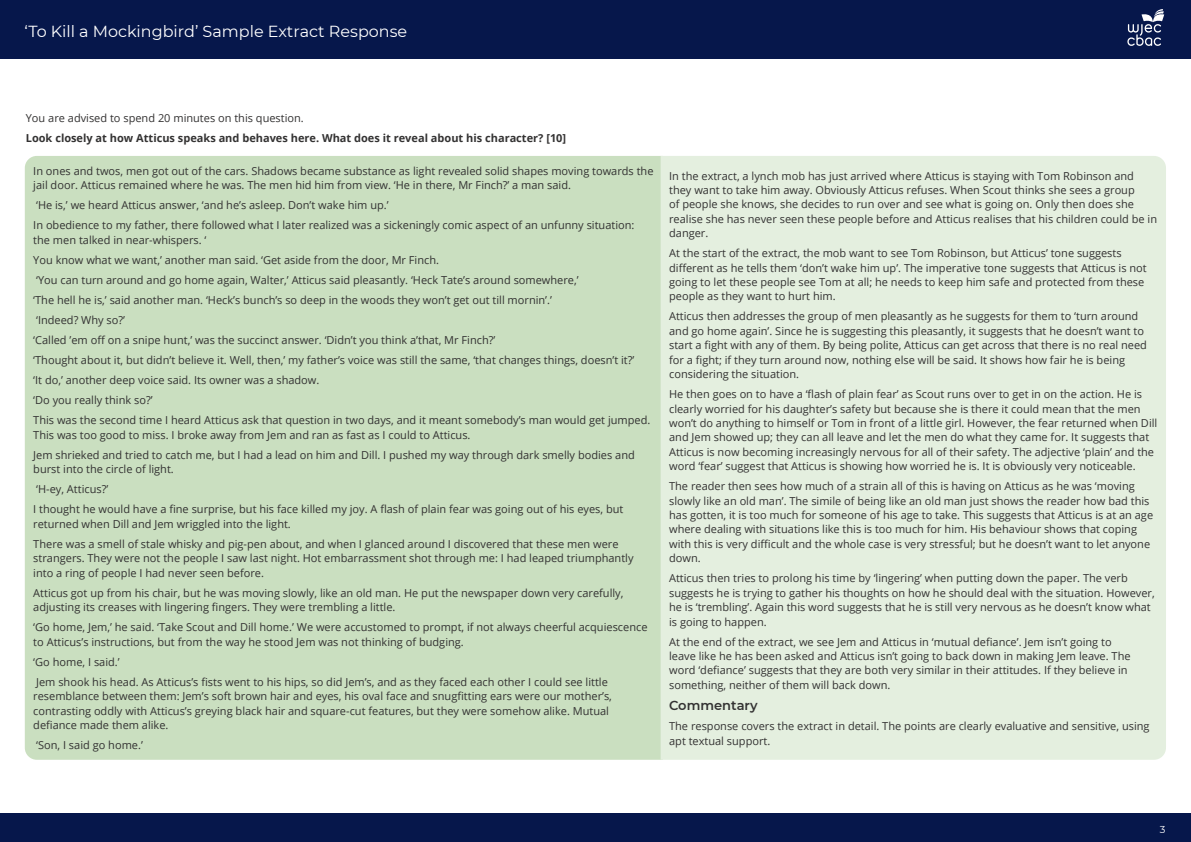
<style>
.page{position:relative;width:1191px;height:842px;background:#fff}
.page>*{position:absolute;margin:0;border:0;box-sizing:border-box;transform-origin:0 0}
.t1{font:16px "Montserrat";color:#fff}
.t2{font:600 13px "Montserrat";color:#333232}
.t3{font:11px/14.4px "Open Sans";color:#333232}
.t4{font:700 11px "Open Sans";color:#333232}
.t5{font:10px "Montserrat";color:#fff}
</style>
<div class="page">
<div style="left:0;top:0;width:1191px;height:58px;background:#06174b"></div>
<svg style="left:1127px;top:9px;width:37px;height:37px"></svg>
<div style="left:0;top:814px;width:1191px;height:28px;background:#06174b"></div>
<div style="left:25px;top:156px;width:635px;height:604px;background:#cadfc0"></div>
<div style="left:660px;top:156px;width:506px;height:604px;background:#e4efdf"></div>
<h1 class="t1" style="left:25px;top:20px;width:384px">‘To Kill a Mockingbird’ Sample Extract Response</h1>
<p class="t3" style="left:26px;top:110px;width:279px">You are advised to spend 20 minutes on this question.</p>
<p class="t4" style="left:26px;top:130px;width:542px">Look closely at how Atticus speaks and behaves here. What does it reveal about his character? [10]</p>
<p class="t3" style="left:33px;top:163px;width:622px">In ones and twos, men got out of the cars. Shadows became substance as light revealed solid shapes moving towards the jail door. Atticus remained where he was. The men hid him from view. ‘He in there, Mr Finch?’ a man said.</p>
<p class="t3" style="left:33px;top:195px;width:602px;line-height:20.1px">‘He is,’ we heard Atticus answer, ‘and he’s asleep. Don’t wake him up.’<br>In obedience to my father, there followed what I later realized was a sickeningly comic aspect of an unfunny situation:</p>
<p class="t3" style="left:33px;top:230px;width:618px;line-height:20.1px">the men talked in near-whispers. ‘<br>You know what we want,’ another man said. ‘Get aside from the door, Mr Finch.<br>‘You can turn around and go home again, Walter,’ Atticus said pleasantly. ‘Heck Tate’s around somewhere,’<br>‘The hell he is,’ said another man. ‘Heck’s bunch’s so deep in the woods they won’t get out till mornin’.’<br>‘Indeed? Why so?’<br>‘Called ’em off on a snipe hunt,’ was the succinct answer. ‘Didn’t you think a’that, Mr Finch?’<br>‘Thought about it, but didn’t believe it. Well, then,’ my father’s voice was still the same, ‘that changes things, doesn’t it?’<br>‘It do,’ another deep voice said. Its owner was a shadow.<br>‘Do you really think so?’<br>This was the second time I heard Atticus ask that question in two days, and it meant somebody’s man would get jumped.</p>
<p class="t3" style="left:33px;top:424px;width:603px;line-height:20.1px">This was too good to miss. I broke away from Jem and ran as fast as I could to Atticus.<br>Jem shrieked and tried to catch me, but I had a lead on him and Dill. I pushed my way through dark smelly bodies and</p>
<p class="t3" style="left:33px;top:459px;width:591px;line-height:20.1px">burst into the circle of light.<br>‘H-ey, Atticus?’<br>I thought he would have a fine surprise, but his face killed my joy. A flash of plain fear was going out of his eyes, but</p>
<p class="t3" style="left:33px;top:513px;width:587px;line-height:20.1px">returned when Dill and Jem wriggled into the light.<br>There was a smell of stale whisky and pig-pen about, and when I glanced around I discovered that these men were</p>
<p class="t3" style="left:33px;top:551px;width:602px">strangers. They were not the people I saw last night. Hot embarrassment shot through me: I had leaped triumphantly into a ring of people I had never seen before.</p>
<p class="t3" style="left:33px;top:585px;width:591px">Atticus got up from his chair, but he was moving slowly, like an old man. He put the newspaper down very carefully, adjusting its creases with lingering fingers. They were trembling a little.</p>
<p class="t3" style="left:33px;top:620px;width:615px">‘Go home, Jem,’ he said. ‘Take Scout and Dill home.’ We were accustomed to prompt, if not always cheerful acquiescence to Atticus’s instructions, but from the way he stood Jem was not thinking of budging.</p>
<p class="t3" style="left:33px;top:651px;width:576px;line-height:20.1px">‘Go home, I said.’<br>Jem shook his head. As Atticus’s fists went to his hips, so did Jem’s, and as they faced each other I could see little</p>
<p class="t3" style="left:33px;top:689px;width:580px">resemblance between them: Jem’s soft brown hair and eyes, his oval face and snugfitting ears were our mother’s, contrasting oddly with Atticus’s greying black hair and square-cut features, but they were somehow alike. Mutual defiance made them alike.</p>
<p class="t3" style="left:36px;top:738px;width:108px">‘Son, I said go home.’</p>
<p class="t3" style="left:669px;top:168px;width:489px">In the extract, a lynch mob has just arrived where Atticus is staying with Tom Robinson and they want to take him away. Obviously Atticus refuses. When Scout thinks she sees a group<br>of people she knows, she decides to run over and see what is going on. Only then does she realise she has never seen these people before and Atticus realises that his children could be in danger.</p>
<p class="t3" style="left:669px;top:246px;width:479px">At the start of the extract, the mob want to see Tom Robinson, but Atticus’ tone suggests different as he tells them ‘don’t wake him up’. The imperative tone suggests that Atticus is not going to let these people see Tom at all; he needs to keep him safe and protected from these people as they want to hurt him.</p>
<p class="t3" style="left:669px;top:309px;width:479px">Atticus then addresses the group of men pleasantly as he suggests for them to ‘turn around and go home again’. Since he is suggesting this pleasantly, it suggests that he doesn’t want to start a fight with any of them. By being polite, Atticus can get across that there is no real need for a fight; if they turn around now, nothing else will be said. It shows how fair he is being considering the situation.</p>
<p class="t3" style="left:669px;top:387px;width:490px">He then goes on to have a ‘flash of plain fear’ as Scout runs over to get in on the action. He is clearly worried for his daughter’s safety but because she is there it could mean that the men won’t do anything to himself or Tom in front of a little girl. However, the fear returned when Dill and Jem showed up; they can all leave and let the men do what they came for. It suggests that Atticus is now becoming increasingly nervous for all of their safety. The adjective ‘plain’ and the word ‘fear’ suggest that Atticus is showing how worried he is. It is obviously very noticeable.</p>
<p class="t3" style="left:669px;top:479px;width:485px">The reader then sees how much of a strain all of this is having on Atticus as he was ‘moving slowly like an old man’. The simile of being like an old man just shows the reader how bad this has gotten, it is too much for someone of his age to take. This suggests that Atticus is at an age where dealing with situations like this is too much for him. His behaviour shows that coping with this is very difficult and the whole case is very stressful; but he doesn’t want to let anyone down.</p>
<p class="t3" style="left:669px;top:571px;width:487px">Atticus then tries to prolong his time by ‘lingering’ when putting down the paper. The verb suggests he is trying to gather his thoughts on how he should deal with the situation. However, he is ‘trembling’. Again this word suggests that he is still very nervous as he doesn’t know what is going to happen.</p>
<p class="t3" style="left:669px;top:634px;width:463px">At the end of the extract, we see Jem and Atticus in ‘mutual defiance’. Jem isn’t going to leave like he has been asked and Atticus isn’t going to back down in making Jem leave. The word ‘defiance’ suggests that they are both very similar in their attitudes. If they believe in something, neither of them will back down.</p>
<p class="t2" style="left:669px;top:696px;width:90px">Commentary</p>
<p class="t3" style="left:669px;top:719px;width:482px">The response covers the extract in detail. The points are clearly evaluative and sensitive, using apt textual support.</p>
<p class="t5" style="left:1159px;top:822px;width:7px">3</p>
</div>
